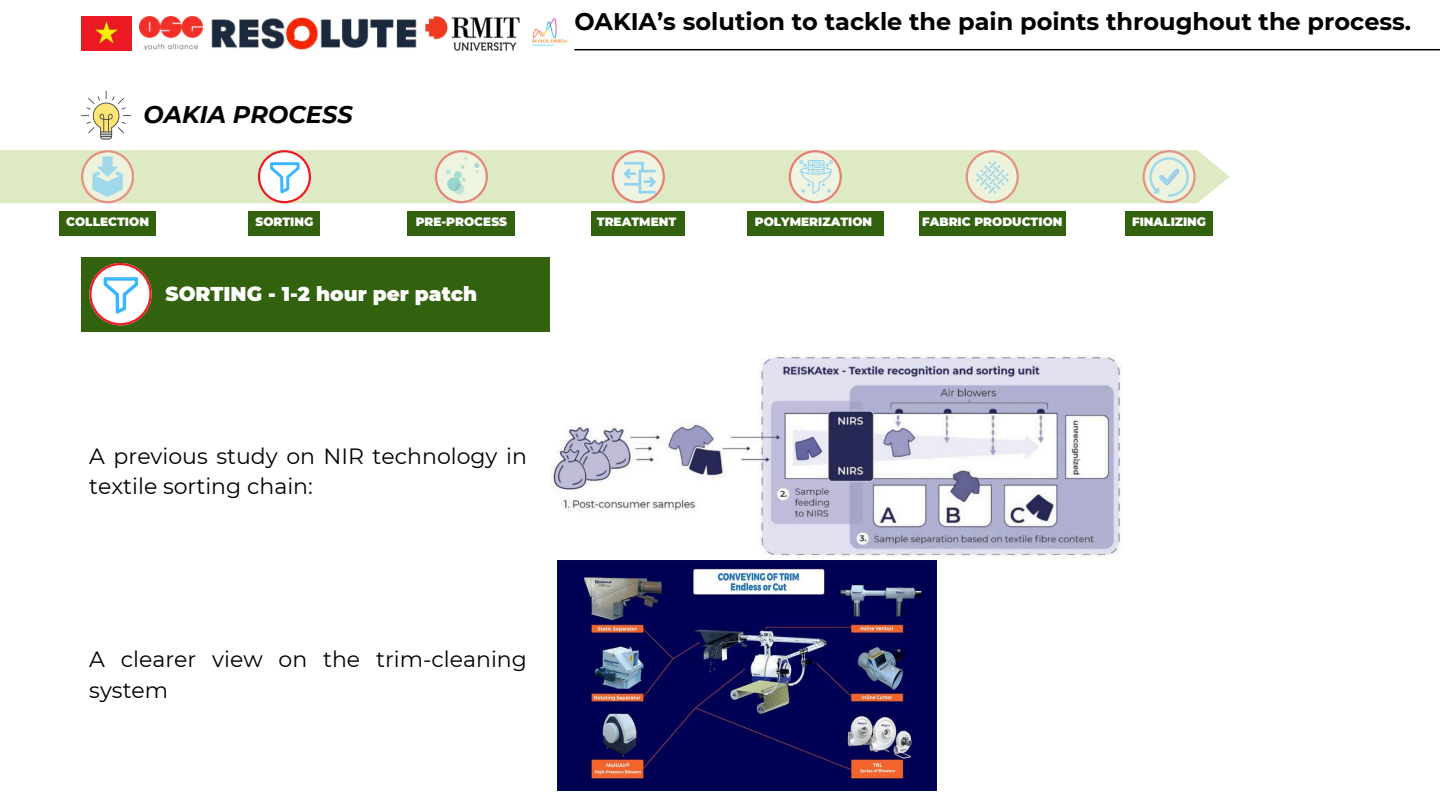
<style>
.page{position:relative;width:1440px;height:810px;background:#fff}
.page>*{position:absolute;margin:0;border:0;box-sizing:border-box;transform-origin:0 0}
.t1{font:700 24px "Montserrat";color:#000}
.t2{font:italic 700 24px "Montserrat";color:#000}
.t3{font:22px/30.8px "Montserrat";color:#000}
.t4{font:900 20px "Montserrat";color:#fff}
.t5{font:900 12px "Montserrat";color:#fff}
</style>
<div class="page">
<svg style="left:81px;top:91px;width:50px;height:49px"></svg>
<div style="left:0;top:150px;width:1230px;height:53px;background:#deeac3"></div>
<svg style="left:81px;top:150px;width:53px;height:53px;background:#d4ddce"></svg>
<svg style="left:258px;top:150px;width:53px;height:53px"></svg>
<svg style="left:435px;top:150px;width:53px;height:53px;background:#e1e0ca"></svg>
<svg style="left:612px;top:150px;width:53px;height:53px;background:#dedecf"></svg>
<svg style="left:789px;top:150px;width:53px;height:53px;background:#e0dfce"></svg>
<svg style="left:966px;top:150px;width:53px;height:53px;background:#e0e1cc"></svg>
<svg style="left:1143px;top:150px;width:52px;height:53px;background:#dde0cd"></svg>
<div style="left:60px;top:211px;width:96px;height:25px;background:#32620e"></div>
<div style="left:249px;top:211px;width:71px;height:25px;background:#32620e"></div>
<div style="left:407px;top:211px;width:108px;height:25px;background:#32620e"></div>
<div style="left:592px;top:211px;width:93px;height:25px;background:#32620e"></div>
<div style="left:747px;top:211px;width:137px;height:25px;background:#32620e"></div>
<div style="left:919px;top:211px;width:147px;height:25px;background:#32620e"></div>
<div style="left:1125px;top:211px;width:88px;height:25px;background:#32620e"></div>
<div style="left:81px;top:257px;width:469px;height:75px;background:#32620e"></div>
<svg style="left:89px;top:263px;width:63px;height:62px"></svg>
<img style="left:211px;top:17px;width:206px;height:33px">
<img style="left:139px;top:16px;width:63px;height:34px">
<img style="left:81px;top:16px;width:50px;height:34px">
<img style="left:425px;top:16px;width:95px;height:34px">
<img style="left:532px;top:16px;width:36px;height:31px">
<hr style="left:574px;top:49px;width:866px;height:1px;background:#000">
<img style="left:551px;top:355px;width:570px;height:203px">
<img style="left:557px;top:560px;width:379px;height:231px">
<p class="t2" style="left:143px;top:99px;width:211px">OAKIA PROCESS</p>
<p class="t1" style="left:574px;top:7px;width:838px">OAKIA’s solution to tackle the pain points throughout the process.</p>
<p class="t5" style="left:66px;top:215px;width:84px">COLLECTION</p>
<p class="t5" style="left:255px;top:215px;width:59px">SORTING</p>
<p class="t5" style="left:416px;top:215px;width:93px">PRE-PROCESS</p>
<p class="t5" style="left:597px;top:215px;width:81px">TREATMENT</p>
<p class="t5" style="left:755px;top:215px;width:119px">POLYMERIZATION</p>
<h2 class="t5" style="left:922px;top:215px;width:142px">FABRIC PRODUCTION</h2>
<p class="t5" style="left:1132px;top:215px;width:76px">FINALIZING</p>
<h1 class="t4" style="left:166px;top:282px;width:313px">SORTING - 1-2 hour per patch</h1>
<p class="t3" style="left:89px;top:440px;width:439px">A previous study on NIR technology in textile sorting chain:</p>
<p class="t3" style="left:89px;top:644px;width:439px">A clearer view on the trim-cleaning system</p>
</div>
